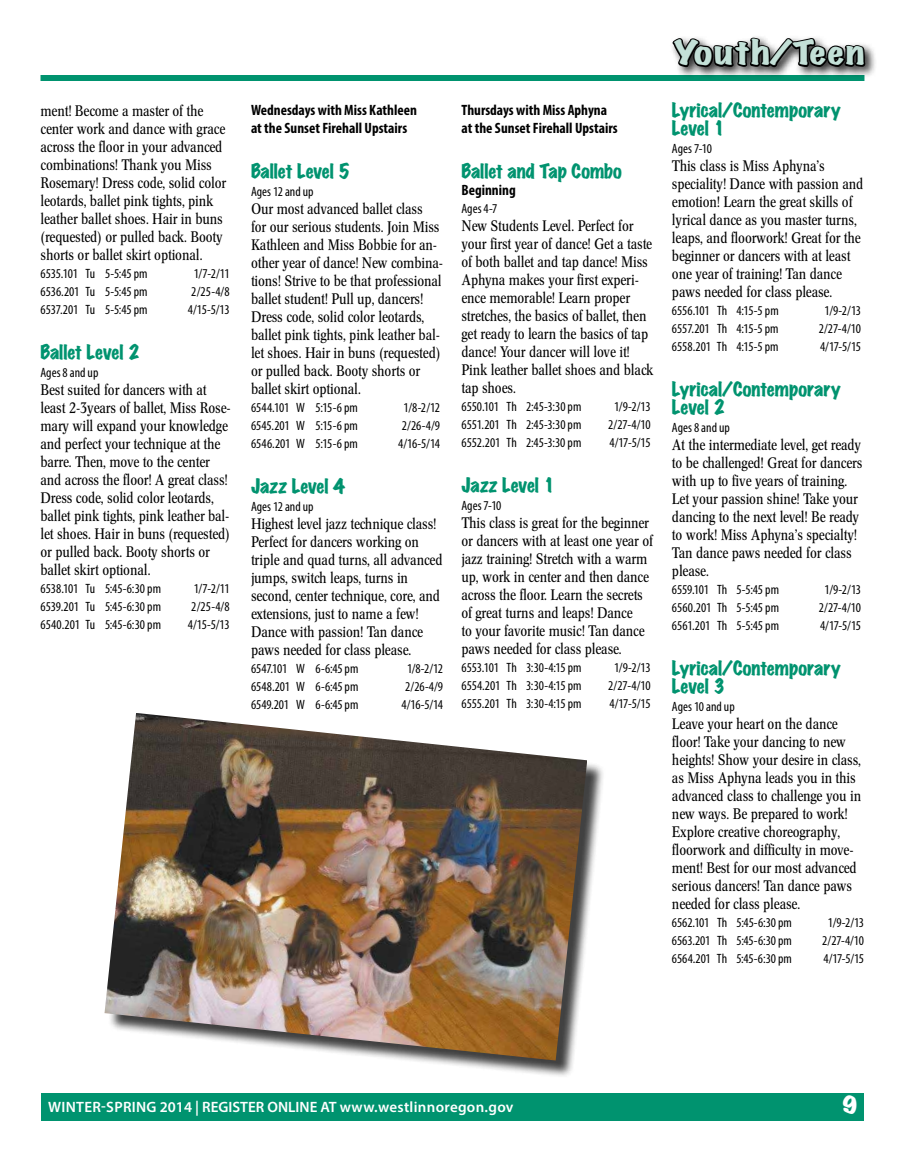
<style>
.page{position:relative;width:905px;height:1161px;background:#fff}
.page>*{position:absolute;margin:0;border:0;box-sizing:border-box;transform-origin:0 0}
.t1{font:expanded 30px "Marker Felt";letter-spacing:.035em;color:#c3e0d7;scale:1.25 1}
.t2{font:expanded 21px "Marker Felt";color:#fff;scale:1.25 1}
.t3{font:expanded 18px/18px "Marker Felt";letter-spacing:-.005em;color:#00936f}
.t4{font:condensed 15px/18px "Concorde BE";letter-spacing:-.01em;color:#000}
.t5{font:700 condensed 15px/18px "Myriad Pro";color:#000}
.t6{font:600 15px "Myriad Pro";letter-spacing:.02em;color:#fff}
.t7{font:condensed 13.5px "Myriad Pro";letter-spacing:-.005em;color:#000}
</style>
<div class="page">
<div style="left:40px;top:75px;width:824px;height:6px;background:#00936f"></div>
<div style="left:41px;top:1093px;width:822px;height:27px;background:#00936f"></div>
<div style="left:668px;top:34px;width:208px;height:45px;background:#000;opacity:.85"></div>
<svg style="left:670px;top:34px;width:197px;height:47px"></svg>
<div style="left:107px;top:716px;width:498px;height:363px;background:#000;opacity:.75"></div>
<img style="left:104px;top:713px;width:483px;height:348px">
<p class="t4" style="left:40px;top:102px;width:187px">ment! Become a master of the center work and dance with grace across the floor in your advanced combinations! Thank you Miss<br>Rosemary! Dress code, solid color leotards, ballet pink tights, pink leather ballet shoes. Hair in buns (requested) or pulled back. Booty shorts or ballet skirt optional.</p>
<p class="t7" style="left:40px;top:265px;width:109px">6535.101 Tu 5-5:45 pm</p>
<p class="t7" style="left:194px;top:265px;width:37px">1/7-2/11</p>
<p class="t7" style="left:40px;top:283px;width:109px">6536.201 Tu 5-5:45 pm</p>
<p class="t7" style="left:191px;top:283px;width:40px">2/25-4/8</p>
<p class="t7" style="left:40px;top:301px;width:109px">6537.201 Tu 5-5:45 pm</p>
<p class="t7" style="left:188px;top:301px;width:43px">4/15-5/13</p>
<p class="t3" style="left:40px;top:343px;width:101px">Ballet Level 2</p>
<p class="t7" style="left:40px;top:364px;width:59px">Ages 8 and up</p>
<p class="t4" style="left:40px;top:381px;width:192px">Best suited for dancers with at least 2-3years of ballet, Miss Rose&shy;mary will expand your knowledge and perfect your technique at the barre. Then, move to the center and across the floor! A great class!<br>Dress code, solid color leotards, ballet pink tights, pink leather bal&shy;let shoes. Hair in buns (requested) or pulled back. Booty shorts or ballet skirt optional.</p>
<p class="t7" style="left:40px;top:580px;width:122px">6538.101 Tu 5:45-6:30 pm</p>
<p class="t7" style="left:194px;top:580px;width:37px">1/7-2/11</p>
<p class="t7" style="left:40px;top:598px;width:122px">6539.201 Tu 5:45-6:30 pm</p>
<p class="t7" style="left:191px;top:598px;width:40px">2/25-4/8</p>
<p class="t7" style="left:40px;top:616px;width:122px">6540.201 Tu 5:45-6:30 pm</p>
<p class="t7" style="left:188px;top:616px;width:43px">4/15-5/13</p>
<p class="t5" style="left:251px;top:101px;width:167px">Wednesdays with Miss Kathleen at the Sunset Firehall Upstairs</p>
<p class="t3" style="left:251px;top:162px;width:101px">Ballet Level 5</p>
<p class="t7" style="left:251px;top:184px;width:64px">Ages 12 and up</p>
<p class="t4" style="left:251px;top:200px;width:194px">Our most advanced ballet class<br>for our serious students. Join Miss Kathleen and Miss Bobbie for an&shy;other year of dance! New combina&shy;tions! Strive to be that professional ballet student! Pull up, dancers!<br>Dress code, solid color leotards, ballet pink tights, pink leather bal&shy;let shoes. Hair in buns (requested) or pulled back. Booty shorts or ballet skirt optional.</p>
<p class="t7" style="left:251px;top:400px;width:108px">6544.101 W 5:15-6 pm</p>
<p class="t7" style="left:403px;top:400px;width:38px">1/8-2/12</p>
<p class="t7" style="left:251px;top:418px;width:108px">6545.201 W 5:15-6 pm</p>
<p class="t7" style="left:402px;top:418px;width:40px">2/26-4/9</p>
<p class="t7" style="left:251px;top:436px;width:108px">6546.201 W 5:15-6 pm</p>
<p class="t7" style="left:398px;top:436px;width:43px">4/16-5/14</p>
<p class="t3" style="left:251px;top:477px;width:95px">Jazz Level 4</p>
<p class="t7" style="left:251px;top:499px;width:64px">Ages 12 and up</p>
<p class="t4" style="left:251px;top:515px;width:193px">Highest level jazz technique class!<br>Perfect for dancers working on triple and quad turns, all advanced jumps, switch leaps, turns in second, center technique, core, and extensions, just to name a few!<br>Dance with passion! Tan dance paws needed for class please.</p>
<p class="t7" style="left:251px;top:661px;width:109px">6547.101 W 6-6:45 pm</p>
<p class="t7" style="left:407px;top:661px;width:37px">1/8-2/12</p>
<p class="t7" style="left:251px;top:679px;width:109px">6548.201 W 6-6:45 pm</p>
<p class="t7" style="left:405px;top:679px;width:39px">2/26-4/9</p>
<p class="t7" style="left:251px;top:697px;width:109px">6549.201 W 6-6:45 pm</p>
<p class="t7" style="left:401px;top:697px;width:43px">4/16-5/14</p>
<p class="t5" style="left:461px;top:101px;width:158px">Thursdays with Miss Aphyna at the Sunset Firehall Upstairs</p>
<p class="t3" style="left:461px;top:162px;width:162px">Ballet and Tap Combo</p>
<p class="t5" style="left:461px;top:181px;width:56px">Beginning</p>
<p class="t7" style="left:461px;top:200px;width:37px">Ages 4-7</p>
<p class="t4" style="left:461px;top:217px;width:193px">New Students Level. Perfect for your first year of dance! Get a taste of both ballet and tap dance! Miss<br>Aphyna makes your first experi&shy;ence memorable! Learn proper stretches, the basics of ballet, then get ready to learn the basics of tap dance! Your dancer will love it!<br>Pink leather ballet shoes and black tap shoes.</p>
<p class="t7" style="left:461px;top:398px;width:121px">6550.101 Th 2:45-3:30 pm</p>
<p class="t7" style="left:614px;top:398px;width:38px">1/9-2/13</p>
<p class="t7" style="left:461px;top:416px;width:121px">6551.201 Th 2:45-3:30 pm</p>
<p class="t7" style="left:608px;top:416px;width:44px">2/27-4/10</p>
<p class="t7" style="left:461px;top:434px;width:121px">6552.201 Th 2:45-3:30 pm</p>
<p class="t7" style="left:609px;top:434px;width:43px">4/17-5/15</p>
<p class="t3" style="left:461px;top:476px;width:95px">Jazz Level 1</p>
<p class="t7" style="left:461px;top:497px;width:41px">Ages 7-10</p>
<p class="t4" style="left:461px;top:514px;width:193px">This class is great for the beginner or dancers with at least one year of jazz training! Stretch with a warm up, work in center and then dance across the floor. Learn the secrets of great turns and leaps! Dance<br>to your favorite music! Tan dance paws needed for class please.</p>
<p class="t7" style="left:461px;top:659px;width:122px">6553.101 Th 3:30-4:15 pm</p>
<p class="t7" style="left:614px;top:659px;width:38px">1/9-2/13</p>
<p class="t7" style="left:461px;top:677px;width:122px">6554.201 Th 3:30-4:15 pm</p>
<p class="t7" style="left:608px;top:677px;width:44px">2/27-4/10</p>
<p class="t7" style="left:461px;top:695px;width:122px">6555.201 Th 3:30-4:15 pm</p>
<p class="t7" style="left:609px;top:695px;width:43px">4/17-5/15</p>
<h1 class="t1" style="left:674px;top:29px;width:154px">Youth/Teen</h1>
<p class="t3" style="left:672px;top:100px;width:170px">Lyrical/Contemporary<br>Level 1</p>
<p class="t7" style="left:672px;top:140px;width:41px">Ages 7-10</p>
<p class="t4" style="left:672px;top:156px;width:193px">This class is Miss Aphyna’s speciality! Dance with passion and emotion! Learn the great skills of lyrical dance as you master turns, leaps, and floorwork! Great for the beginner or dancers with at least one year of training! Tan dance paws needed for class please.</p>
<p class="t7" style="left:672px;top:302px;width:108px">6556.101 Th 4:15-5 pm</p>
<p class="t7" style="left:824px;top:302px;width:38px">1/9-2/13</p>
<p class="t7" style="left:672px;top:320px;width:108px">6557.201 Th 4:15-5 pm</p>
<p class="t7" style="left:818px;top:320px;width:44px">2/27-4/10</p>
<p class="t7" style="left:672px;top:338px;width:108px">6558.201 Th 4:15-5 pm</p>
<p class="t7" style="left:820px;top:338px;width:43px">4/17-5/15</p>
<p class="t3" style="left:672px;top:379px;width:170px">Lyrical/Contemporary<br>Level 2</p>
<p class="t7" style="left:672px;top:419px;width:59px">Ages 8 and up</p>
<p class="t4" style="left:672px;top:435px;width:192px">At the intermediate level, get ready to be challenged! Great for dancers with up to five years of training.<br>Let your passion shine! Take your dancing to the next level! Be ready to work! Miss Aphyna’s specialty!<br>Tan dance paws needed for class please.</p>
<p class="t7" style="left:672px;top:581px;width:109px">6559.101 Th 5-5:45 pm</p>
<p class="t7" style="left:824px;top:581px;width:38px">1/9-2/13</p>
<p class="t7" style="left:672px;top:599px;width:109px">6560.201 Th 5-5:45 pm</p>
<p class="t7" style="left:818px;top:599px;width:44px">2/27-4/10</p>
<p class="t7" style="left:672px;top:617px;width:109px">6561.201 Th 5-5:45 pm</p>
<p class="t7" style="left:820px;top:617px;width:43px">4/17-5/15</p>
<p class="t3" style="left:672px;top:658px;width:170px">Lyrical/Contemporary<br>Level 3</p>
<p class="t7" style="left:672px;top:698px;width:64px">Ages 10 and up</p>
<p class="t4" style="left:672px;top:714px;width:191px">Leave your heart on the dance floor! Take your dancing to new heights! Show your desire in class, as Miss Aphyna leads you in this advanced class to challenge you in new ways. Be prepared to work!<br>Explore creative choreography, floorwork and difficulty in move&shy;ment! Best for our most advanced serious dancers! Tan dance paws needed for class please.</p>
<p class="t7" style="left:672px;top:914px;width:121px">6562.101 Th 5:45-6:30 pm</p>
<p class="t7" style="left:827px;top:914px;width:38px">1/9-2/13</p>
<p class="t7" style="left:672px;top:932px;width:121px">6563.201 Th 5:45-6:30 pm</p>
<p class="t7" style="left:822px;top:932px;width:43px">2/27-4/10</p>
<p class="t7" style="left:672px;top:950px;width:121px">6564.201 Th 5:45-6:30 pm</p>
<p class="t7" style="left:823px;top:950px;width:42px">4/17-5/15</p>
<p class="t6" style="left:48px;top:1097px;width:467px">WINTER-SPRING 2014 | REGISTER ONLINE AT www.westlinnoregon.gov</p>
<h2 class="t2" style="left:841px;top:1089px;width:15px">9</h2>
</div>
